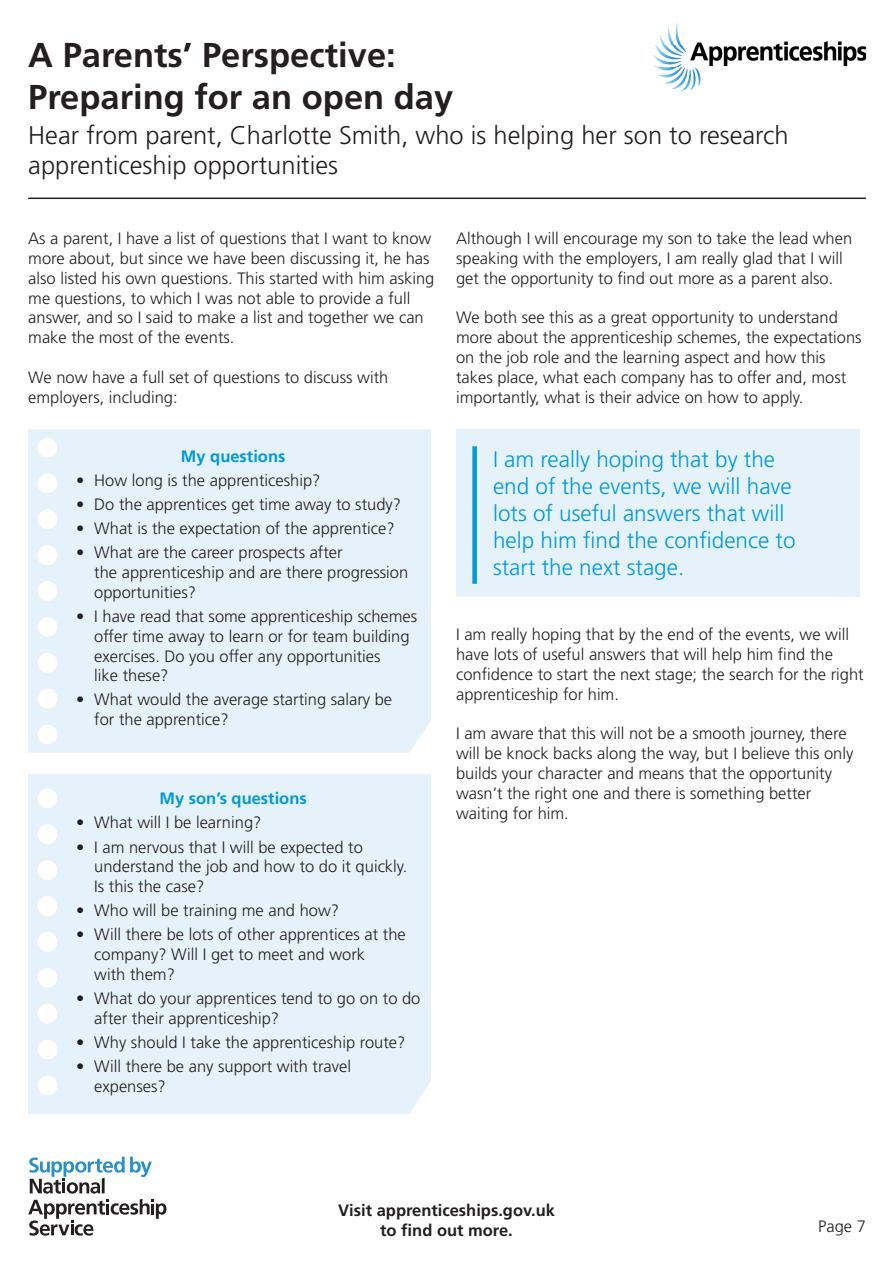
<style>
.page{position:relative;width:893px;height:1263px;background:#fff}
.page>*{position:absolute;margin:0;border:0;box-sizing:border-box;transform-origin:0 0}
.t1{font:700 34.5px/41.4px "Frutiger";color:#231f20}
.t2{font:300 25.5px/30.6px "Frutiger";color:#231f20}
.t3{font:300 22.5px/27px "Frutiger";color:#0199d7}
.t4{font:300 16.5px/19.8px "Frutiger";color:#231f20}
.t5{font:700 16.5px/19.8px "Frutiger";color:#231f20;text-align:center}
.t6{font:700 16.5px "Frutiger";color:#0199d7}
</style>
<div class="page">
<div style="left:28px;top:429px;width:403px;height:324px;background:#e6f2fa"></div>
<div style="left:28px;top:774px;width:403px;height:340px;background:#e6f2fa"></div>
<div style="left:38px;top:438px;width:19px;height:19px;background:#fff;border-radius:50%"></div>
<div style="left:38px;top:788px;width:19px;height:20px;background:#fff;border-radius:50%"></div>
<div style="left:38px;top:581px;width:19px;height:20px;background:#fff;border-radius:50%"></div>
<div style="left:38px;top:932px;width:19px;height:20px;background:#fff;border-radius:50%"></div>
<div style="left:38px;top:473px;width:19px;height:20px;background:#fff;border-radius:50%"></div>
<div style="left:38px;top:824px;width:19px;height:20px;background:#fff;border-radius:50%"></div>
<div style="left:38px;top:617px;width:19px;height:20px;background:#fff;border-radius:50%"></div>
<div style="left:38px;top:968px;width:19px;height:20px;background:#fff;border-radius:50%"></div>
<div style="left:38px;top:509px;width:19px;height:20px;background:#fff;border-radius:50%"></div>
<div style="left:38px;top:860px;width:19px;height:20px;background:#fff;border-radius:50%"></div>
<div style="left:38px;top:653px;width:19px;height:20px;background:#fff;border-radius:50%"></div>
<div style="left:38px;top:1004px;width:19px;height:19px;background:#fff;border-radius:50%"></div>
<div style="left:38px;top:545px;width:19px;height:20px;background:#fff;border-radius:50%"></div>
<div style="left:38px;top:896px;width:19px;height:20px;background:#fff;border-radius:50%"></div>
<div style="left:38px;top:689px;width:19px;height:20px;background:#fff;border-radius:50%"></div>
<div style="left:38px;top:1039px;width:19px;height:20px;background:#fff;border-radius:50%"></div>
<div style="left:38px;top:725px;width:19px;height:19px;background:#fff;border-radius:50%"></div>
<div style="left:38px;top:1075px;width:19px;height:20px;background:#fff;border-radius:50%"></div>
<img style="left:653px;top:23px;width:213px;height:69px">
<svg style="left:28px;top:1199px;width:138px;height:36px"></svg>
<svg style="left:29px;top:1157px;width:123px;height:36px"></svg>
<hr style="left:28px;top:198px;width:838px;height:1px;background:#231f20">
<div style="left:456px;top:429px;width:404px;height:168px;background:#e6f2fa"></div>
<div style="left:472px;top:446px;width:5px;height:138px;background:#0199d7"></div>
<h1 class="t1" style="left:28px;top:35px;width:427px">A Parents’ Perspective:<br>Preparing for an open day</h1>
<h2 class="t2" style="left:28px;top:119px;width:762px">Hear from parent, Charlotte Smith, who is helping her son to research apprenticeship opportunities</h2>
<p class="t4" style="left:28px;top:229px;width:408px">As a parent, I have a list of questions that I want to know more about, but since we have been discussing it, he has also listed his own questions. This started with him asking me questions, to which I was not able to provide a full answer, and so I said to make a list and together we can make the most of the events.</p>
<p class="t4" style="left:28px;top:367px;width:362px">We now have a full set of questions to discuss with employers, including:</p>
<p class="t6" style="left:181px;top:447px;width:106px">My questions</p>
<p class="t4" style="left:76px;top:470px;width:246px">• How long is the apprenticeship?</p>
<p class="t4" style="left:76px;top:494px;width:326px">• Do the apprentices get time away to study?</p>
<p class="t4" style="left:76px;top:519px;width:320px">• What is the expectation of the apprentice?</p>
<p class="t4" style="left:94px;top:543px;width:315px;text-indent:-18px">• What are the career prospects after<br>the apprenticeship and are there progression opportunities?</p>
<p class="t4" style="left:94px;top:606px;width:325px;text-indent:-18px">• I have read that some apprenticeship schemes offer time away to learn or for team building exercises. Do you offer any opportunities<br>like these?</p>
<p class="t4" style="left:94px;top:690px;width:299px;text-indent:-18px">• What would the average starting salary be for the apprentice?</p>
<p class="t6" style="left:160px;top:789px;width:149px">My son’s questions</p>
<p class="t4" style="left:76px;top:813px;width:187px">• What will I be learning?</p>
<p class="t4" style="left:94px;top:837px;width:315px;text-indent:-18px">• I am nervous that I will be expected to understand the job and how to do it quickly.<br>Is this the case?</p>
<p class="t4" style="left:76px;top:900px;width:264px">• Who will be training me and how?</p>
<p class="t4" style="left:94px;top:925px;width:313px;text-indent:-18px">• Will there be lots of other apprentices at the company? Will I get to meet and work<br>with them?</p>
<p class="t4" style="left:94px;top:988px;width:328px;text-indent:-18px">• What do your apprentices tend to go on to do after their apprenticeship?</p>
<p class="t4" style="left:76px;top:1032px;width:331px">• Why should I take the apprenticeship route?</p>
<p class="t4" style="left:94px;top:1056px;width:258px;text-indent:-18px">• Will there be any support with travel expenses?</p>
<p class="t4" style="left:456px;top:229px;width:398px">Although I will encourage my son to take the lead when speaking with the employers, I am really glad that I will get the opportunity to find out more as a parent also.</p>
<p class="t4" style="left:456px;top:308px;width:407px">We both see this as a great opportunity to understand more about the apprenticeship schemes, the expectations on the job role and the learning aspect and how this takes place, what each company has to offer and, most importantly, what is their advice on how to apply.</p>
<h3 class="t3" style="left:493px;top:446px;width:304px">I am really hoping that by the end of the events, we will have lots of useful answers that will help him find the confidence to start the next stage.</h3>
<p class="t4" style="left:456px;top:625px;width:409px">I am really hoping that by the end of the events, we will have lots of useful answers that will help him find the confidence to start the next stage; the search for the right apprenticeship for him.</p>
<p class="t4" style="left:456px;top:724px;width:399px">I am aware that this will not be a smooth journey, there will be knock backs along the way, but I believe this only builds your character and means that the opportunity wasn’t the right one and there is something better waiting for him.</p>
<p class="t5" style="left:338px;top:1200px;width:218px">Visit apprenticeships.gov.uk to find out more.</p>
<p class="t4" style="left:818px;top:1217px;width:49px">Page 7</p>
</div>
